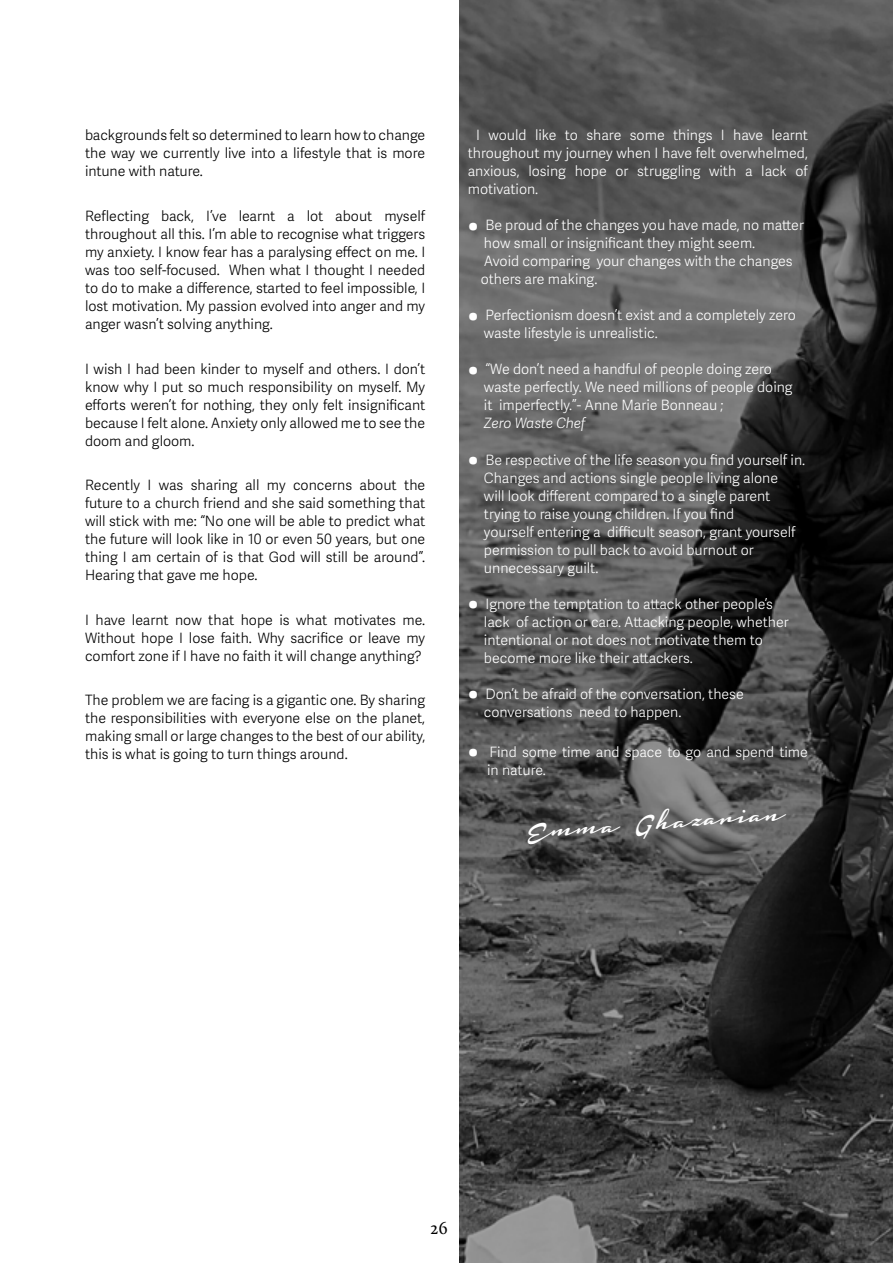
<style>
.page{position:relative;width:893px;height:1263px;background:#fff}
.page>*{position:absolute;margin:0;border:0;box-sizing:border-box;transform-origin:0 0}
.t1{font:30px "Housegrind Personal Use Only";color:#fff}
.t2{font:18px "Calluna";color:#000}
.t3{font:300 14.25px/18px "Adelle Sans";color:#000;text-align:justify}
.t4{font:300 14.25px/18px "Adelle Sans";color:#fff}
.t5{font:italic 300 14.25px "Adelle Sans";letter-spacing:-.01em;color:#fff}
.s1{font-size:30px}
</style>
<div class="page">
<img style="left:459px;top:0;width:434px;height:1263px">
<p class="t3" style="left:85px;top:126px;width:342px">backgrounds felt so determined to learn how to change the way we currently live into a lifestyle that is more intune with nature.</p>
<p class="t3" style="left:85px;top:206px;width:342px">Reflecting back, I’ve learnt a lot about myself throughout all this. I’m able to recognise what triggers my anxiety. I know fear has a paralysing effect on me. I was too self-focused. When what I thought I needed to do to make a difference, started to feel impossible, I lost motivation. My passion evolved into anger and my anger wasn’t solving anything.</p>
<p class="t3" style="left:85px;top:359px;width:342px">I wish I had been kinder to myself and others. I don’t know why I put so much responsibility on myself. My efforts weren’t for nothing, they only felt insignificant because I felt alone. Anxiety only allowed me to see the doom and gloom.</p>
<p class="t3" style="left:85px;top:475px;width:342px">Recently I was sharing all my concerns about the future to a church friend and she said something that will stick with me: “No one will be able to predict what the future will look like in 10 or even 50 years, but one thing I am certain of is that God will still be around”.<br>Hearing that gave me hope.</p>
<p class="t3" style="left:85px;top:610px;width:342px">I have learnt now that hope is what motivates me.<br>Without hope I lose faith. Why sacrifice or leave my comfort zone if I have no faith it will change anything?</p>
<p class="t3" style="left:85px;top:690px;width:342px">The problem we are facing is a gigantic one. By sharing the responsibilities with everyone else on the planet, making small or large changes to the best of our ability, this is what is going to turn things around.</p>
<p class="t4" style="left:468px;top:126px;width:342px;text-align:justify;text-indent:8px">I would like to share some things I have learnt throughout my journey when I have felt overwhelmed, anxious, losing hope or struggling with a lack of motivation.</p>
<p class="t4" style="left:481px;top:216px;width:325px;text-indent:-13px"><span class="s1">•</span> Be proud of the changes you have made, no matter how small or insignificant they might seem.<br>Avoid comparing your changes with the changes others are making.</p>
<p class="t4" style="left:484px;top:306px;width:313px;text-indent:-16px"><span class="s1">•</span> Perfectionism doesn’t exist and a completely zero waste lifestyle is unrealistic.</p>
<p class="t4" style="left:484px;top:360px;width:310px;text-indent:-16px"><span class="s1">•</span> “We don’t need a handful of people doing zero waste perfectly. We need millions of people doing it imperfectly.”- Anne Marie Bonneau ;</p>
<p class="t5" style="left:484px;top:413px;width:103px">Zero Waste Chef</p>
<p class="t4" style="left:484px;top:450px;width:323px;text-indent:-16px"><span class="s1">•</span> Be respective of the life season you find yourself in.<br>Changes and actions single people living alone<br>will look different compared to a single parent trying to raise young children. If you find<br>yourself entering a difficult season, grant yourself permission to pull back to avoid burnout or unnecessary guilt.</p>
<p class="t4" style="left:484px;top:594px;width:306px;text-indent:-16px"><span class="s1">•</span> Ignore the temptation to attack other people’s lack of action or care. Attacking people, whether intentional or not does not motivate them to become more like their attackers.</p>
<p class="t4" style="left:484px;top:684px;width:261px;text-indent:-16px"><span class="s1">•</span> Don’t be afraid of the conversation, these conversations need to happen.</p>
<p class="t4" style="left:487px;top:742px;width:322px;text-indent:-19px"><span class="s1">•</span> Find some time and space to go and spend time in nature.</p>
<h1 class="t1" style="left:526px;top:814px;width:261px;rotate:-4deg">Emma Ghazarian</h1>
<p class="t2" style="left:430px;top:1217px;width:19px">26</p>
</div>
